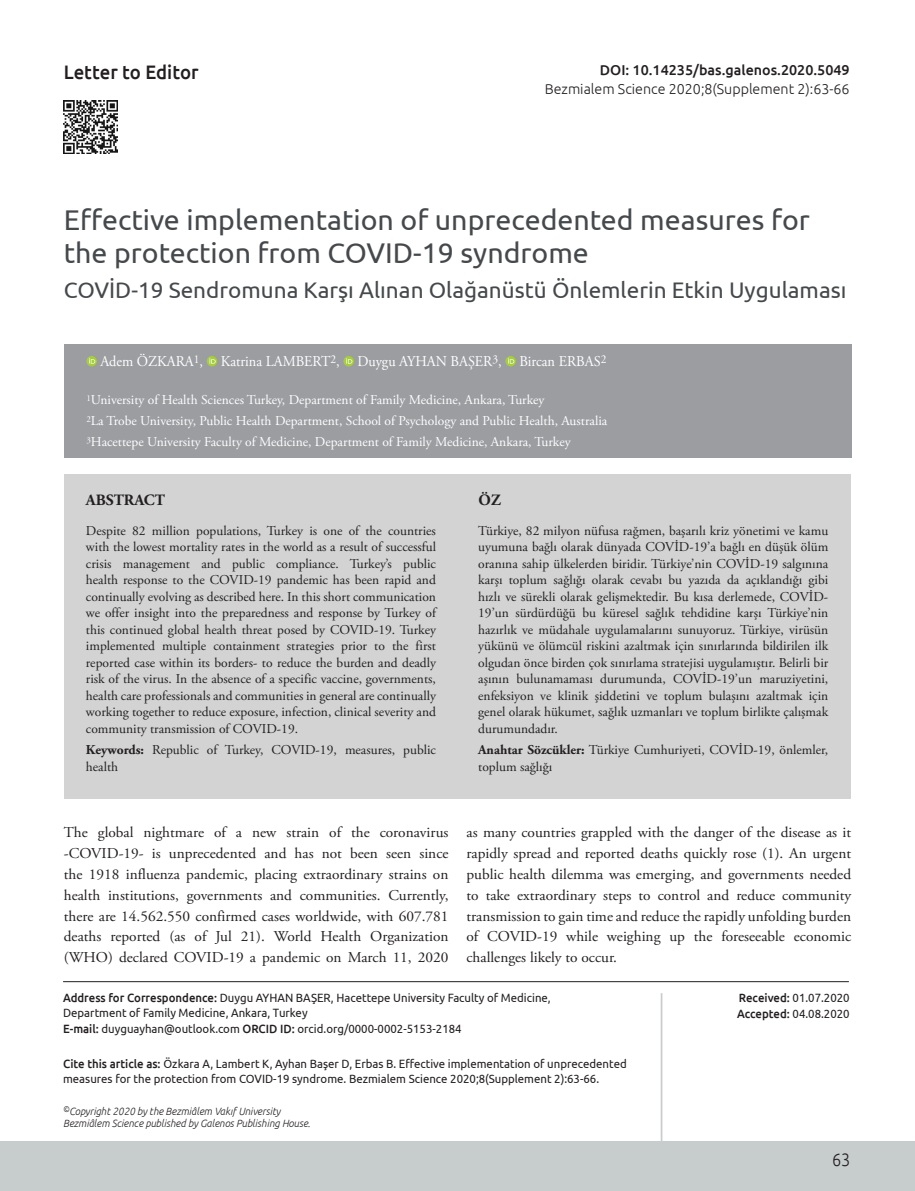
<style>
.page{position:relative;width:915px;height:1191px;background:#fff}
.page>*{position:absolute;margin:0;border:0;box-sizing:border-box;transform-origin:0 0}
.BASLIK{font:28.5px/33px "Ubuntu";color:#45494c}
._2__BASLIK{font:22.5px "Ubuntu";color:#45494c}
.t1{font:500 19.5px "Ubuntu";color:#231f20;scale:.95 1}
.t2{font:300 18px "Ubuntu";color:#231f20;scale:.9 1}
.OZET{font:700 15.75px "Adobe Garamond Pro";color:#231f20}
.YAZI{font:15px/20.9px "Adobe Garamond Pro";color:#231f20;text-align:justify}
.YAZARLAR{font:15px "Adobe Garamond Pro";color:#fff;scale:.95 1}
.t3{font:300 14.25px "Ubuntu";color:#231f20}
.t4{font:500 14.25px "Ubuntu";color:#231f20}
.OZET-2{font:13.5px/16.5px "Adobe Garamond Pro";color:#231f20;text-align:justify}
.KURUM{font:13.5px "Adobe Garamond Pro";color:#fff}
.t5{font:12px/15px "Ubuntu";color:#231f20;scale:.95 1}
.t6{font:italic 300 10.5px/12px "Ubuntu";color:#231f20;scale:.95 1}
.s1{font-weight:700}
.s2{font-weight:500}
</style>
<div class="page">
<div style="left:0;top:1141px;width:914px;height:50px;background:#c7cccd"></div>
<hr style="left:63px;top:981px;width:785px;height:1px;background:#231f20">
<hr style="left:660px;top:993px;width:2px;height:148px;background:#c7cccd">
<img style="left:64px;top:100px;width:53px;height:54px">
<div style="left:64px;top:344px;width:786px;height:113px;background:#9b9da1"></div>
<div style="left:86px;top:356px;width:11px;height:10px;background:#a6ce3b;border-radius:50%"></div>
<svg style="left:89px;top:358px;width:6px;height:6px"></svg>
<svg style="left:207px;top:356px;width:10px;height:10px"></svg>
<svg style="left:209px;top:358px;width:6px;height:6px"></svg>
<svg style="left:343px;top:356px;width:11px;height:10px"></svg>
<svg style="left:346px;top:358px;width:6px;height:6px"></svg>
<div style="left:505px;top:356px;width:10px;height:10px;background:#a6ce3b;border-radius:50%"></div>
<svg style="left:508px;top:358px;width:6px;height:6px"></svg>
<div style="left:64px;top:474px;width:786px;height:324px;background:#d2d3d2"></div>
<h3 class="t1" style="left:64px;top:60px;width:143px">Letter to Editor</h3>
<p class="t4" style="left:599px;top:61px;width:251px">DOI: 10.14235/bas.galenos.2020.5049</p>
<p class="t3" style="left:544px;top:80px;width:306px">Bezmialem Science 2020;8(Supplement 2):63-66</p>
<p class="BASLIK" style="left:64px;top:202px;width:747px">Effective implementation of unprecedented measures for the protection from COVID-19 syndrome</p>
<p class="_2__BASLIK" style="left:64px;top:276px;width:783px">COVİD-19 Sendromuna Karşı Alınan Olağanüstü Önlemlerin Etkin Uygulaması</p>
<p class="YAZARLAR" style="left:100px;top:353px;width:534px">Adem ÖZKARA<sup>1</sup>, Katrina LAMBERT<sup>2</sup>, Duygu AYHAN BAŞER<sup>3</sup>, Bircan ERBAS<sup>2</sup></p>
<p class="KURUM" style="left:86px;top:392px;width:459px"><sup>1</sup>University of Health Sciences Turkey, Department of Family Medicine, Ankara, Turkey</p>
<p class="KURUM" style="left:86px;top:413px;width:522px"><sup>2</sup>La Trobe University, Public Health Department, School of Psychology and Public Health, Australia</p>
<p class="KURUM" style="left:86px;top:434px;width:485px"><sup>3</sup>Hacettepe University Faculty of Medicine, Department of Family Medicine, Ankara, Turkey</p>
<p class="OZET" style="left:86px;top:491px;width:80px">ABSTRACT</p>
<p class="OZET" style="left:478px;top:491px;width:24px">ÖZ</p>
<p class="OZET-2" style="left:86px;top:523px;width:351px">Despite 82 million populations, Turkey is one of the countries with the lowest mortality rates in the world as a result of successful crisis management and public compliance. Turkey’s public health response to the COVID-19 pandemic has been rapid and continually evolving as described here. In this short communication we offer insight into the preparedness and response by Turkey of this continued global health threat posed by COVID-19. Turkey implemented multiple containment strategies prior to the first reported case within its borders- to reduce the burden and deadly risk of the virus. In the absence of a specific vaccine, governments, health care professionals and communities in general are continually working together to reduce exposure, infection, clinical severity and community transmission of COVID-19.</p>
<p class="OZET-2" style="left:86px;top:742px;width:351px"><span class="s1">Keywords:</span> Republic of Turkey, COVID-19, measures, public health</p>
<p class="OZET-2" style="left:478px;top:523px;width:351px">Türkiye, 82 milyon nüfusa rağmen, başarılı kriz yönetimi ve kamu uyumuna bağlı olarak dünyada COVİD-19’a bağlı en düşük ölüm oranına sahip ülkelerden biridir. Türkiye’nin COVİD-19 salgınına karşı toplum sağlığı olarak cevabı bu yazıda da açıklandığı gibi hızlı ve sürekli olarak gelişmektedir. Bu kısa derlemede, COVİD-19’un sürdürdüğü bu küresel sağlık tehdidine karşı Türkiye’nin hazırlık ve müdahale uygulamalarını sunuyoruz. Türkiye, virüsün yükünü ve ölümcül riskini azaltmak için sınırlarında bildirilen ilk olgudan önce birden çok sınırlama stratejisi uygulamıştır. Belirli bir aşının bulunamaması durumunda, COVİD-19’un maruziyetini, enfeksiyon ve klinik şiddetini ve toplum bulaşını azaltmak için genel olarak hükumet, sağlık uzmanları ve toplum birlikte çalışmak durumundadır.</p>
<p class="OZET-2" style="left:478px;top:742px;width:351px"><span class="s1">Anahtar Sözcükler:</span> Türkiye Cumhuriyeti, COVİD-19, önlemler, toplum sağlığı</p>
<p class="YAZI" style="left:64px;top:822px;width:386px">The global nightmare of a new strain of the coronavirus -COVID-19- is unprecedented and has not been seen since the 1918 influenza pandemic, placing extraordinary strains on health institutions, governments and communities. Currently, there are 14.562.550 confirmed cases worldwide, with 607.781 deaths reported (as of Jul 21). World Health Organization (WHO) declared COVID-19 a pandemic on March 11, 2020</p>
<p class="YAZI" style="left:466px;top:822px;width:386px">as many countries grappled with the danger of the disease as it rapidly spread and reported deaths quickly rose (1). An urgent public health dilemma was emerging, and governments needed to take extraordinary steps to control and reduce community transmission to gain time and reduce the rapidly unfolding burden of COVID-19 while weighing up the foreseeable economic challenges likely to occur.</p>
<p class="t5" style="left:63px;top:990px;width:514px"><span class="s2">Address for Correspondence:</span> Duygu AYHAN BAŞER, Hacettepe University Faculty of Medicine,<br>Department of Family Medicine, Ankara, Turkey</p>
<p class="t5" style="left:63px;top:1021px;width:421px"><span class="s2">E-mail:</span> duyguayhan@outlook.com <span class="s2">ORCID ID:</span> orcid.org/0000-0002-5153-2184</p>
<p class="t5" style="left:63px;top:1056px;width:594px"><span class="s2">Cite this article as:</span> Özkara A, Lambert K, Ayhan Başer D, Erbas B. Effective implementation of unprecedented measures for the protection from COVID-19 syndrome. Bezmialem Science 2020;8(Supplement 2):63-66.</p>
<p class="t6" style="left:63px;top:1105px;width:262px"><sup>©</sup>Copyright 2020 by the Bezmiâlem Vakıf University<br>Bezmiâlem Science published by Galenos Publishing House.</p>
<p class="t5" style="left:738px;top:990px;width:118px"><span class="s2">Received:</span> 01.07.2020</p>
<p class="t5" style="left:737px;top:1006px;width:120px"><span class="s2">Accepted:</span> 04.08.2020</p>
<h3 class="t2" style="left:831px;top:1148px;width:22px">63</h3>
</div>
